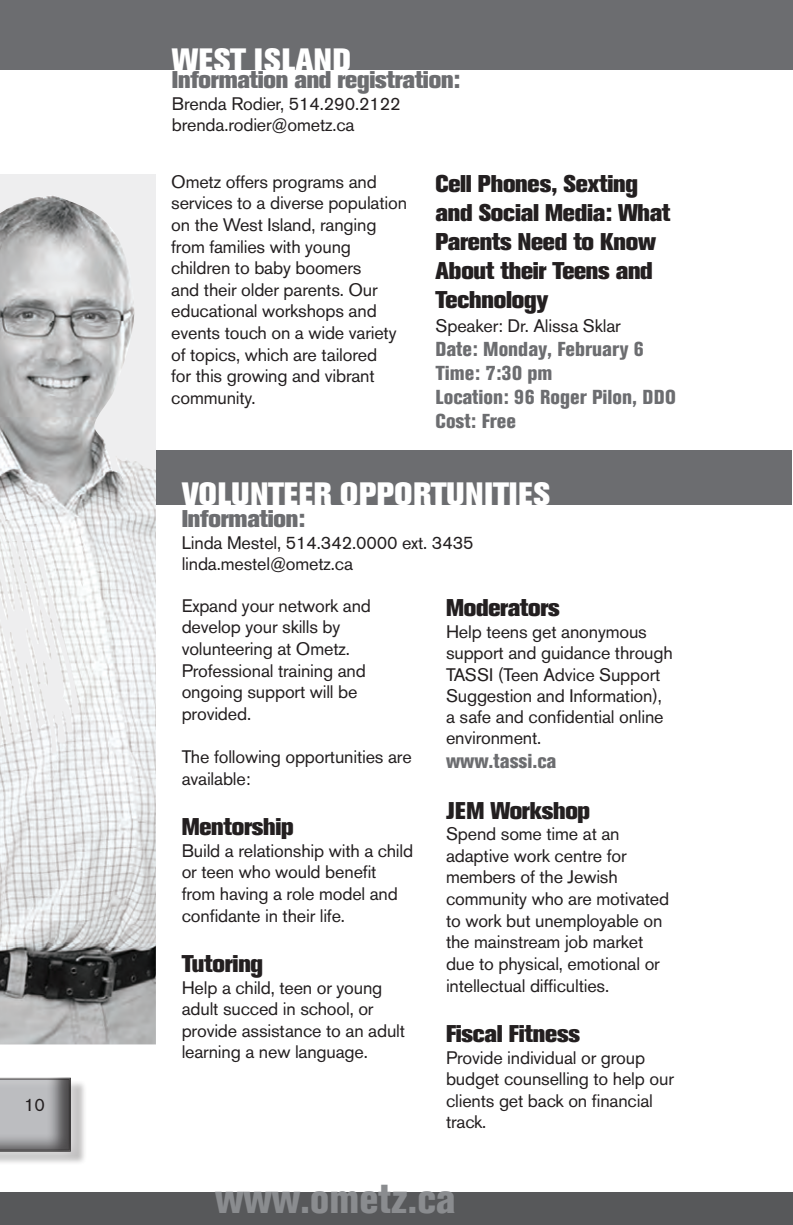
<style>
.page{position:relative;width:793px;height:1225px;background:#fff}
.page>*{position:absolute;margin:0;border:0;box-sizing:border-box;transform-origin:0 0}
.t1{font:800 condensed 40px "Akzidenz Grotesk BE";color:#8a8c8f}
.t2{font:800 32px "Akzidenz Grotesk BE";letter-spacing:.02em;color:#fff}
.t3{font:800 24px/28.8px "Akzidenz Grotesk BE";letter-spacing:-.01em;color:#231f20}
.t4{font:800 24px "Akzidenz Grotesk BE";letter-spacing:-.01em;color:#6c6d70}
.t5{font:800 condensed 20px/24px "Akzidenz Grotesk BE";color:#6c6d70}
.t6{font:18px/21.6px "Akzidenz Grotesk BE";letter-spacing:-.01em;color:#231f20}
</style>
<div class="page">
<div style="left:0;top:0;width:791px;height:70px;background:#6c6d70"></div>
<hr style="left:791px;top:0;width:1px;height:70px;background:#6c6d70">
<div style="left:0;top:1079px;width:87px;height:86px;background:#f4f4f4"></div>
<div style="left:0;top:1064px;width:83px;height:100px;background:#fff;opacity:.75"></div>
<div style="left:0;top:1073px;width:73px;height:80px;background:#231f20;opacity:.75"></div>
<div style="left:0;top:1191px;width:791px;height:33px;background:#57585a"></div>
<hr style="left:791px;top:1191px;width:1px;height:33px;background:#57585a">
<div style="left:154px;top:450px;width:637px;height:54px;background:#6c6d70"></div>
<div style="left:0;top:174px;width:156px;height:869px;background:#eeeeef"></div>
<img style="left:0;top:195px;width:156px;height:848px">
<p class="t6" style="left:24px;top:1093px;width:22px">10</p>
<h2 class="t2" style="left:172px;top:42px;width:180px">WEST ISLAND</h2>
<h3 class="t4" style="left:172px;top:66px;width:290px">Information and registration:</h3>
<p class="t6" style="left:172px;top:93px;width:230px">Brenda Rodier, 514.290.2122 brenda.rodier@ometz.ca</p>
<p class="t6" style="left:171px;top:171px;width:237px">Ometz offers programs and services to a diverse population on the West Island, ranging from families with young children to baby boomers<br>and their older parents. Our educational workshops and events touch on a wide variety of topics, which are tailored<br>for this growing and vibrant community.</p>
<h3 class="t3" style="left:435px;top:170px;width:236px">Cell Phones, Sexting and Social Media: What<br>Parents Need to Know<br>About their Teens and<br>Technology</h3>
<p class="t6" style="left:435px;top:314px;width:187px">Speaker: Dr. Alissa Sklar</p>
<p class="t5" style="left:435px;top:337px;width:242px">Date: Monday, February 6<br>Time: 7:30 pm<br>Location: 96 Roger Pilon, DDO<br>Cost: Free</p>
<h2 class="t2" style="left:181px;top:475px;width:176px">VOLUNTEER opportunities</h2>
<h3 class="t4" style="left:181px;top:504px;width:125px">Information:</h3>
<p class="t6" style="left:181px;top:531px;width:293px">Linda Mestel, 514.342.0000 ext. 3435 linda.mestel@ometz.ca</p>
<p class="t6" style="left:181px;top:594px;width:191px">Expand your network and develop your skills by volunteering at Ometz.<br>Professional training and ongoing support will be provided.</p>
<p class="t6" style="left:181px;top:745px;width:231px">The following opportunities are available:</p>
<h3 class="t3" style="left:181px;top:812px;width:113px">Mentorship</h3>
<p class="t6" style="left:181px;top:839px;width:233px">Build a relationship with a child or teen who would benefit from having a role model and confidante in their life.</p>
<h3 class="t3" style="left:181px;top:949px;width:83px">Tutoring</h3>
<p class="t6" style="left:181px;top:976px;width:225px">Help a child, teen or young adult succed in school, or provide assistance to an adult learning a new language.</p>
<h3 class="t3" style="left:445px;top:593px;width:115px">Moderators</h3>
<p class="t6" style="left:445px;top:620px;width:228px">Help teens get anonymous support and guidance through<br>TASSI (Teen Advice Support<br>Suggestion and Information), a safe and confidential online environment.</p>
<p class="t5" style="left:445px;top:749px;width:112px">www.tassi.ca</p>
<h3 class="t3" style="left:445px;top:795px;width:145px">JEM Workshop</h3>
<p class="t6" style="left:445px;top:822px;width:224px">Spend some time at an adaptive work centre for members of the Jewish community who are motivated to work but unemployable on the mainstream job market due to physical, emotional or intellectual difficulties.</p>
<h3 class="t3" style="left:445px;top:1019px;width:135px">Fiscal Fitness</h3>
<p class="t6" style="left:445px;top:1046px;width:229px">Provide individual or group budget counselling to help our clients get back on financial track.</p>
<h1 class="t1" style="left:215px;top:1175px;width:242px">www.ometz.ca</h1>
</div>
